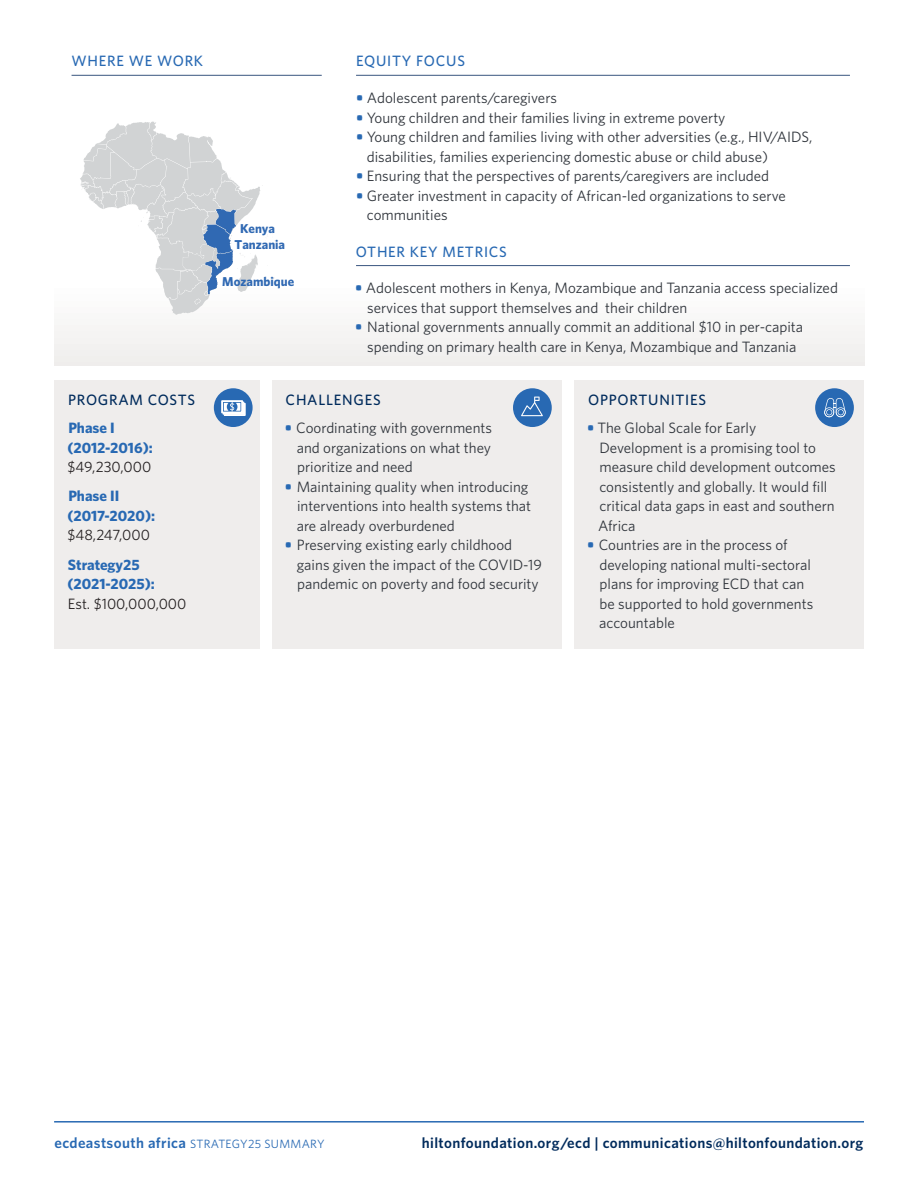
<style>
.page{position:relative;width:918px;height:1188px;background:#fff}
.page>*{position:absolute;margin:0;border:0;box-sizing:border-box;transform-origin:0 0}
.t1{font:15px/19.5px "Whitney HTF";color:#2f343b}
.Text-10-13_ragged{font:700 15px/19.5px "Whitney HTF";color:#2869b3}
.Text_9_13_ragged{font:600 15px "Whitney HTF";letter-spacing:.025em;color:#002b5c}
.Stat_Heading_-_Smaller__Divider{font:500 15px "Whitney HTF";letter-spacing:.05em;color:#2869b3}
.Stat_Heading_-_Smaller{font:500 15px "Whitney HTF";letter-spacing:.05em;color:#002b5c}
.Text_9_13_ragged-2{font:600 15px "Whitney HTF";letter-spacing:.025em;color:#2869b3}
.t2{font:700 12.9px/16.6px "Whitney HTF";color:#3069b3;text-align:center}
.s1{font-weight:700;color:#2869b3}
.s2{font-weight:400;color:#231f20}
.s3{font-weight:400;font-size:12px}
</style>
<div class="page">
<div style="left:54px;top:285px;width:810px;height:81px;background:#f6f5f4"></div>
<hr style="left:72px;top:75px;width:250px;height:1px;background:#39557f">
<hr style="left:356px;top:75px;width:494px;height:1px;background:#39557f">
<hr style="left:356px;top:265px;width:494px;height:1px;background:#39557f">
<div style="left:575px;top:381px;width:289px;height:268px;background:#efedec"></div>
<div style="left:272px;top:381px;width:290px;height:268px;background:#efedec"></div>
<div style="left:54px;top:381px;width:206px;height:268px;background:#efedec"></div>
<div style="left:513px;top:388px;width:39px;height:39px;background:#2869b3;border-radius:50%"></div>
<svg style="left:521px;top:397px;width:22px;height:19px"></svg>
<div style="left:214px;top:388px;width:39px;height:39px;background:#2869b3;border-radius:50%"></div>
<svg style="left:222px;top:401px;width:23px;height:15px"></svg>
<div style="left:815px;top:388px;width:39px;height:39px;background:#2869b3;border-radius:50%"></div>
<svg style="left:824px;top:398px;width:22px;height:19px"></svg>
<hr style="left:54px;top:1121px;width:810px;height:2px;background:#2869b3">
<svg style="left:80px;top:121px;width:195px;height:194px"></svg>
<p class="Stat_Heading_-_Smaller__Divider" style="left:72px;top:52px;width:133px">WHERE WE WORK</p>
<p class="Stat_Heading_-_Smaller__Divider" style="left:356px;top:52px;width:110px">EQUITY FOCUS</p>
<p class="t1" style="left:356px;top:88px;width:202px"><span class="s1">•</span> Adolescent parents/caregivers</p>
<p class="t1" style="left:356px;top:107px;width:371px"><span class="s1">•</span> Young children and their families living in extreme poverty</p>
<p class="t1" style="left:367px;top:127px;width:447px;text-indent:-11px"><span class="s1">•</span> Young children and families living with other adversities (e.g., HIV/AIDS, disabilities, families experiencing domestic abuse or child abuse)</p>
<p class="t1" style="left:356px;top:166px;width:415px"><span class="s1">•</span> Ensuring that the perspectives of parents/caregivers are included</p>
<p class="t1" style="left:367px;top:185px;width:421px;text-indent:-11px"><span class="s1">•</span> Greater investment in capacity of African-led organizations to serve communities</p>
<p class="Stat_Heading_-_Smaller__Divider" style="left:356px;top:242px;width:152px">OTHER KEY METRICS</p>
<p class="t1" style="left:367px;top:278px;width:472px;text-indent:-12px"><span class="s1">•</span> Adolescent mothers in Kenya, Mozambique and Tanzania access specialized services that support themselves and their children</p>
<p class="t1" style="left:355px;top:317px;width:450px;text-align:center"><span class="s1">•</span> National governments annually commit an additional $10 in per-capita spending on primary health care in Kenya, Mozambique and Tanzania</p>
<p class="Stat_Heading_-_Smaller" style="left:588px;top:391px;width:119px">OPPORTUNITIES</p>
<p class="t1" style="left:598px;top:418px;width:239px;text-indent:-11px"><span class="s1">•</span> The Global Scale for Early<br>Development is a promising tool to measure child development outcomes consistently and globally. It would fill critical data gaps in east and southern<br>Africa</p>
<p class="t1" style="left:599px;top:535px;width:216px;text-indent:-12px"><span class="s1">•</span> Countries are in the process of developing national multi-sectoral plans for improving ECD that can be supported to hold governments accountable</p>
<p class="t2" style="left:235px;top:219px;width:52px">Kenya<br>Tanzania</p>
<p class="t2" style="left:222px;top:273px;width:74px">Mozambique</p>
<p class="Stat_Heading_-_Smaller" style="left:68px;top:391px;width:129px">PROGRAM COSTS</p>
<p class="Text-10-13_ragged" style="left:67px;top:418px;width:87px">Phase I (2012-2016): <span class="s2">$49,230,000</span></p>
<p class="Text-10-13_ragged" style="left:67px;top:486px;width:89px">Phase II (2017-2020): <span class="s2">$48,247,000</span></p>
<p class="Text-10-13_ragged" style="left:67px;top:554px;width:121px">Strategy25 (2021-2025):<br><span class="s2">Est. $100,000,000</span></p>
<p class="Stat_Heading_-_Smaller" style="left:286px;top:391px;width:97px">CHALLENGES</p>
<p class="t1" style="left:297px;top:418px;width:197px;text-align:justify;text-indent:-12px"><span class="s1">•</span> Coordinating with governments and organizations on what they prioritize and need</p>
<p class="t1" style="left:297px;top:476px;width:236px;text-indent:-12px"><span class="s1">•</span> Maintaining quality when introducing interventions into health systems that are already overburdened</p>
<p class="t1" style="left:297px;top:535px;width:247px;text-indent:-12px"><span class="s1">•</span> Preserving existing early childhood gains given the impact of the COVID-19 pandemic on poverty and food security</p>
<p class="Text_9_13_ragged-2" style="left:54px;top:1134px;width:272px">ecdeastsouth africa <span class="s3">STRATEGY25 SUMMARY</span></p>
<p class="Text_9_13_ragged" style="left:422px;top:1134px;width:443px">hiltonfoundation.org/ecd | communications@hiltonfoundation.org</p>
</div>
